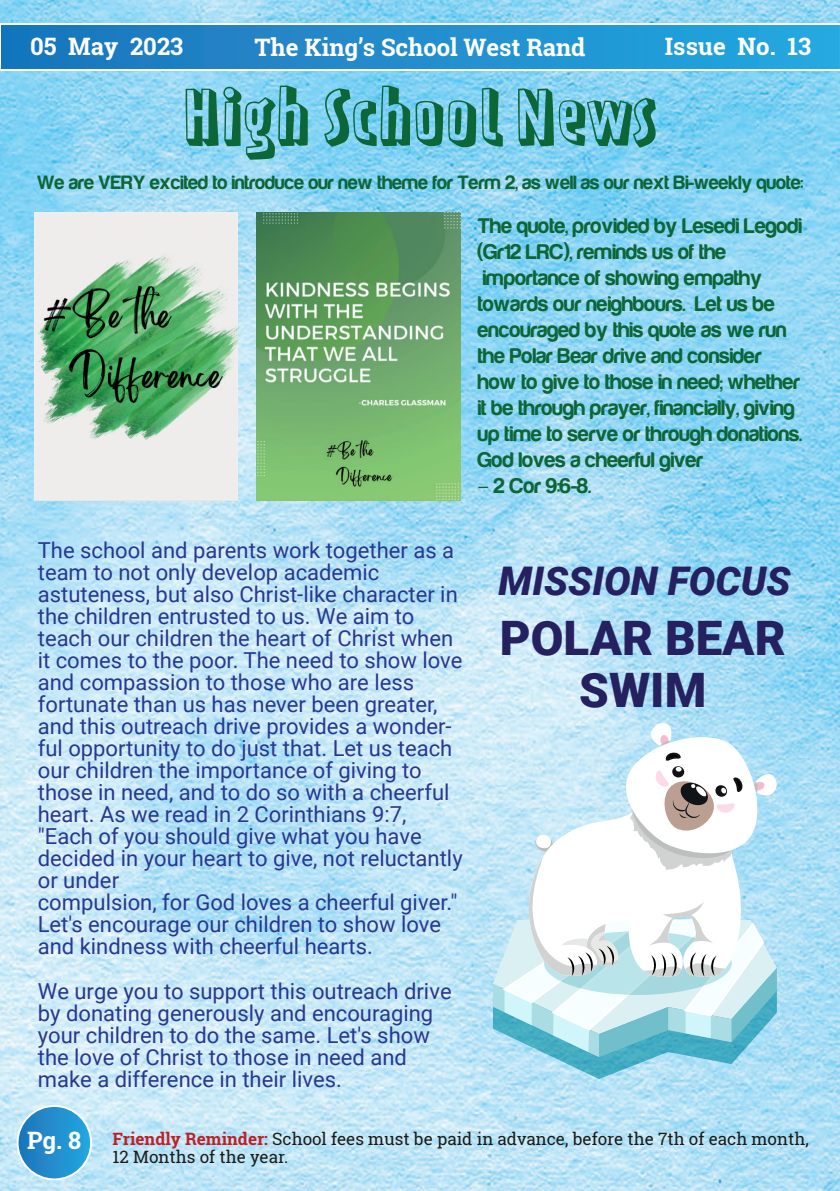
<style>
.page{position:relative;width:840px;height:1191px;background:#fff}
.page>*{position:absolute;margin:0;border:0;box-sizing:border-box;transform-origin:0 0}
.t1{font:68px "Prater Block Pro";color:#0c6638}
.t2{font:900 47.4px/52.2px "Roboto";color:#252161;text-align:center}
.t3{font:italic 900 39.4px "Roboto";color:#252161}
.t4{font:700 24px "Roboto Slab";color:#fff}
.t5{font:22px/22px "Roboto";color:#283890}
.t6{font:700 22px/26px "Harabara";color:#0c6638}
.t7{font:700 20px "Harabara";color:#0c6638}
.t8{font:17px/18.4px "Roboto Slab";color:#1a1c19}
.s1{font-family:"Myriad Pro";font-weight:400}
.s2{font-weight:700;color:#bb2227}
</style>
<div class="page">
<img style="left:0;top:0;width:839px;height:1191px">
<svg style="left:18px;top:1106px;width:73px;height:73px;background:#2790ce"></svg>
<div style="left:17px;top:1105px;width:75px;height:75px;border:2px solid #fff;border-radius:50%"></div>
<svg style="left:0;top:23px;width:839px;height:48px;background:#3297d1"></svg>
<img style="left:34px;top:212px;width:203px;height:288px">
<img style="left:257px;top:212px;width:203px;height:288px">
<svg style="left:492px;top:721px;width:285px;height:358px"></svg>
<p class="t4" style="left:30px;top:30px;width:155px">05 May 2023</p>
<p class="t4" style="left:254px;top:31px;width:332px">The King’s School West Rand</p>
<p class="t4" style="left:664px;top:30px;width:148px">Issue No. 13</p>
<h1 class="t1" style="left:182px;top:66px;width:476px">High School News</h1>
<p class="t7" style="left:37px;top:172px;width:767px">We are VERY excited to introduce our new theme for Term 2, as well as our next Bi-weekly quote:</p>
<p class="t6" style="left:477px;top:213px;width:325px">The quote, provided by Lesedi Legodi (Gr12 LRC), reminds us of the importance of showing empathy towards our neighbours. Let us be encouraged by this quote as we run the Polar Bear drive and consider how to give to those in need; whether it be through prayer, financially, giving up time to serve or through donations.<br>God loves a cheerful giver</p>
<p class="t6" style="left:477px;top:473px;width:114px"><span class="s1">–</span> 2 Cor 9:6-8.</p>
<p class="t5" style="left:38px;top:538px;width:426px">The school and parents work together as a team to not only develop academic astuteness, but also Christ-like character in the children entrusted to us. We aim to teach our children the heart of Christ when it comes to the poor. The need to show love and compassion to those who are less fortunate than us has never been greater, and this outreach drive provides a wonder&shy;ful opportunity to do just that. Let us teach our children the importance of giving to those in need, and to do so with a cheerful heart. As we read in 2 Corinthians 9:7, "Each of you should give what you have decided in your heart to give, not reluctantly or under<br>compulsion, for God loves a cheerful giver." Let's encourage our children to show love and kindness with cheerful hearts.</p>
<p class="t5" style="left:38px;top:978px;width:415px">We urge you to support this outreach drive by donating generously and encouraging your children to do the same. Let's show the love of Christ to those in need and make a difference in their lives.</p>
<h3 class="t3" style="left:498px;top:553px;width:293px">MISSION FOCUS</h3>
<h2 class="t2" style="left:499px;top:610px;width:287px">POLAR BEAR<br>SWIM</h2>
<p class="t4" style="left:27px;top:1124px;width:56px">Pg. 8</p>
<p class="t8" style="left:113px;top:1129px;width:697px"><span class="s2">Friendly Reminder:</span> School fees must be paid in advance, before the 7th of each month,<br>12 Months of the year.</p>
</div>
